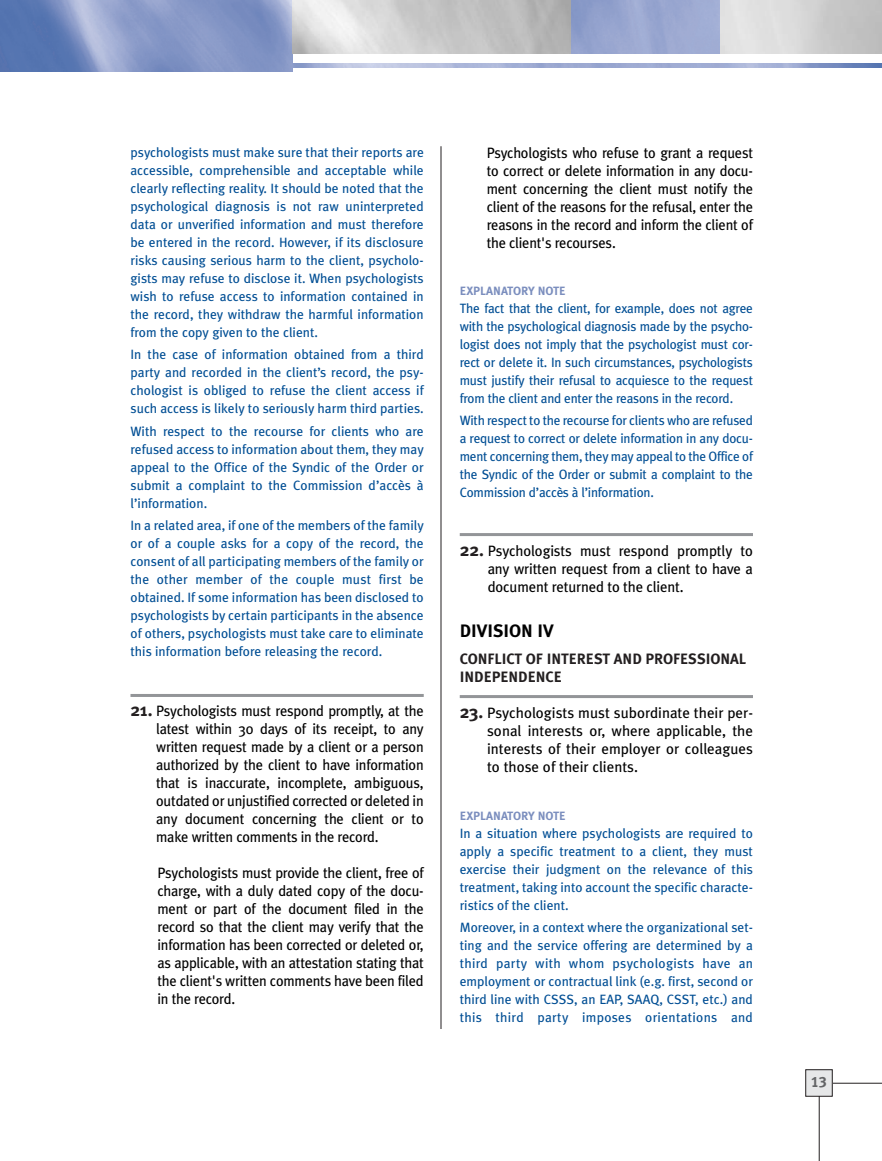
<style>
.page{position:relative;width:882px;height:1161px;background:#fff}
.page>*{position:absolute;margin:0;border:0;box-sizing:border-box;transform-origin:0 0}
.t1{font:700 18px "Meta Plus";color:#000}
.t2{font:15px/18px "Meta Plus";letter-spacing:-.015em;color:#000;text-align:justify;scale:.96 1}
.t3{font:15px/18px "Meta Plus";letter-spacing:-.015em;color:#000;text-align:justify}
.t4{font:700 15px/18px "Meta Plus";color:#231f20}
.t5{font:15px "Meta Plus Bold Caps";color:#636466}
.t6{font:13.5px/18px "Meta Plus";color:#004e94;text-align:justify}
.t7{font:700 12px "Meta Plus";letter-spacing:-.01em;color:#7b8ebe}
.s1{font-weight:700;font-size:18px;color:#231f20}
</style>
<div class="page">
<svg style="left:819px;top:1083px;width:63px;height:78px"></svg>
<img style="left:0;top:0;width:292px;height:72px">
<img style="left:292px;top:63px;width:590px;height:5px">
<div style="left:806px;top:1070px;width:26px;height:26px;background:#e6e7e8"></div>
<div style="left:806px;top:1070px;width:27px;height:27px;border:1px solid #231f20"></div>
<hr style="left:441px;top:146px;width:1px;height:883px;background:#231f20">
<hr style="left:130px;top:694px;width:294px;height:3px;background:#939598">
<hr style="left:460px;top:533px;width:293px;height:3px;background:#939598">
<hr style="left:460px;top:695px;width:293px;height:3px;background:#939598">
<p class="t6" style="left:130px;top:144px;width:295px">psychologists must make sure that their reports are accessible, comprehensible and acceptable while clearly reflecting reality. It should be noted that the psychological diagnosis is not raw uninterpreted data or unverified information and must therefore be entered in the record. However, if its disclosure risks causing serious harm to the client, psycholo&shy;gists may refuse to disclose it. When psychologists wish to refuse access to information contained in the record, they withdraw the harmful information from the copy given to the client.</p>
<p class="t6" style="left:130px;top:347px;width:295px">In the case of information obtained from a third party and recorded in the client’s record, the psy&shy;chologist is obliged to refuse the client access if such access is likely to seriously harm third parties.</p>
<p class="t6" style="left:130px;top:423px;width:295px">With respect to the recourse for clients who are refused access to information about them, they may appeal to the Office of the Syndic of the Order or submit a complaint to the Commission d’accès à l’information.</p>
<p class="t6" style="left:130px;top:518px;width:295px">In a related area, if one of the members of the family or of a couple asks for a copy of the record, the consent of all participating members of the family or the other member of the couple must first be obtained. If some information has been disclosed to psychologists by certain participants in the absence of others, psychologists must take care to eliminate this information before releasing the record.</p>
<p class="t2" style="left:156px;top:703px;width:280px;text-indent:-26px"><span class="s1">21.</span> Psychologists must respond promptly, at the latest within 30 days of its receipt, to any written request made by a client or a person authorized by the client to have information that is inaccurate, incomplete, ambiguous, outdated or unjustified corrected or deleted in any document concerning the client or to make written comments in the record.</p>
<p class="t2" style="left:158px;top:865px;width:279px">Psychologists must provide the client, free of charge, with a duly dated copy of the docu&shy;ment or part of the document filed in the record so that the client may verify that the information has been corrected or deleted or, as applicable, with an attestation stating that the client's written comments have been filed in the record.</p>
<p class="t2" style="left:487px;top:145px;width:279px">Psychologists who refuse to grant a request to correct or delete information in any docu&shy;ment concerning the client must notify the client of the reasons for the refusal, enter the reasons in the record and inform the client of the client's recourses.</p>
<p class="t7" style="left:460px;top:286px;width:107px">EXPLANATORY NOTE</p>
<p class="t6" style="left:460px;top:300px;width:295px">The fact that the client, for example, does not agree with the psychological diagnosis made by the psycho&shy;logist does not imply that the psychologist must cor&shy;rect or delete it. In such circumstances, psychologists must justify their refusal to acquiesce to the request from the client and enter the reasons in the record.</p>
<p class="t6" style="left:460px;top:412px;width:295px">With respect to the recourse for clients who are refused a request to correct or delete information in any docu&shy;ment concerning them, they may appeal to the Office of the Syndic of the Order or submit a complaint to the Commission d’accès à l’information.</p>
<p class="t3" style="left:488px;top:542px;width:267px;text-indent:-28px"><span class="s1">22.</span> Psychologists must respond promptly to any written request from a client to have a document returned to the client.</p>
<h1 class="t1" style="left:460px;top:623px;width:96px">DIVISION IV</h1>
<p class="t4" style="left:460px;top:650px;width:288px">CONFLICT OF INTEREST AND PROFESSIONAL<br>INDEPENDENCE</p>
<p class="t3" style="left:487px;top:704px;width:267px;text-indent:-27px"><span class="s1">23.</span> Psychologists must subordinate their per&shy;sonal interests or, where applicable, the interests of their employer or colleagues to those of their clients.</p>
<p class="t7" style="left:460px;top:811px;width:107px">EXPLANATORY NOTE</p>
<p class="t6" style="left:460px;top:825px;width:295px">In a situation where psychologists are required to apply a specific treatment to a client, they must exercise their judgment on the relevance of this treatment, taking into account the specific characte&shy;ristics of the client.</p>
<p class="t6" style="left:460px;top:919px;width:295px">Moreover, in a context where the organizational set&shy;ting and the service offering are determined by a third party with whom psychologists have an employment or contractual link (e.g. first, second or third line with CSSS, an EAP, SAAQ, CSST, etc.) and this third party imposes orientations and</p>
<p class="t5" style="left:811px;top:1073px;width:18px">13</p>
</div>
